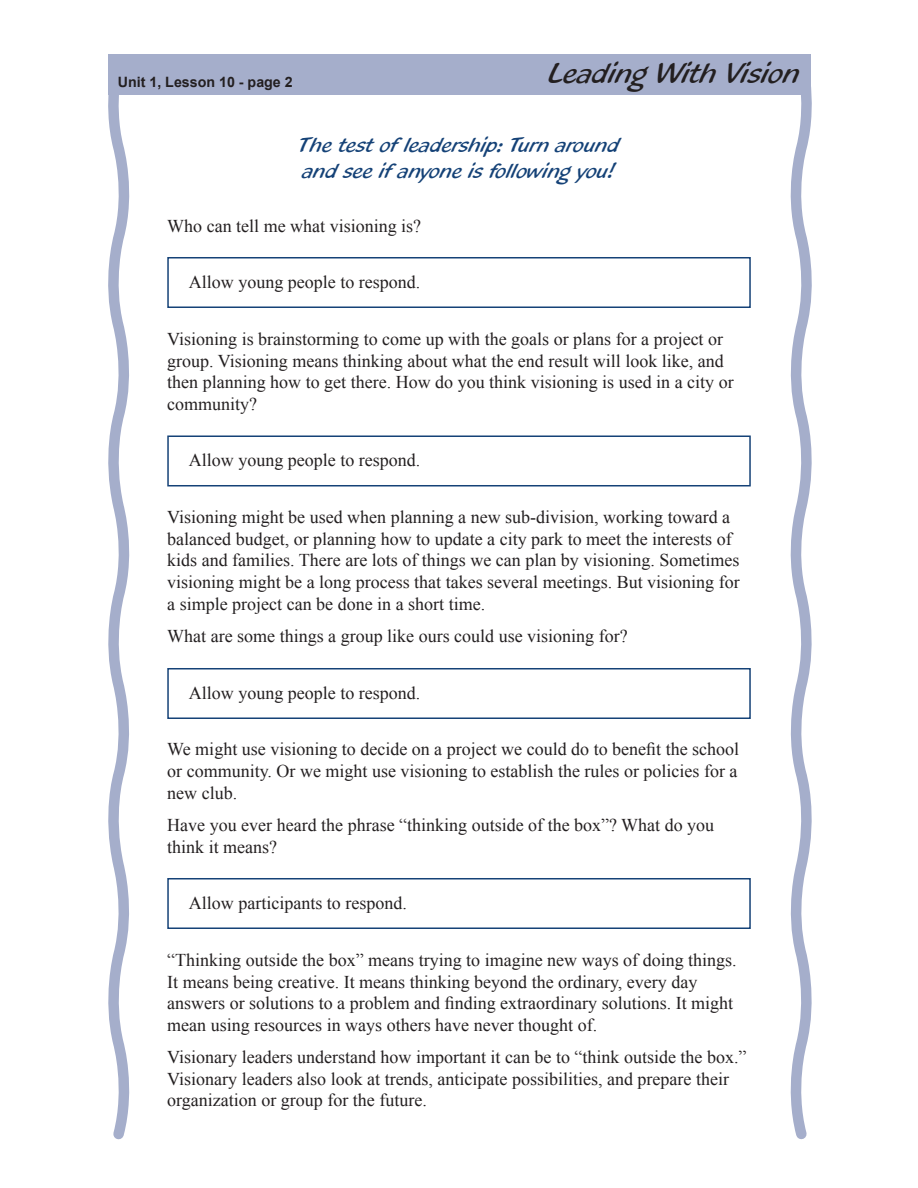
<style>
.page{position:relative;width:918px;height:1188px;background:#fff}
.page>*{position:absolute;margin:0;border:0;box-sizing:border-box;transform-origin:0 0}
.t1{font:30px "Blacklight D";color:#231f20}
.t2{font:21.75px/25.5px "Blacklight D";color:#154277}
.t3{font:18px/21.6px "Times New Roman";color:#231f20}
.t4{font:700 14.25px "Arial";color:#231f20}
</style>
<div class="page">
<div style="left:109px;top:54px;width:702px;height:41px;background:#a5aecb"></div>
<svg style="left:108px;top:73px;width:22px;height:1067px"></svg>
<svg style="left:790px;top:87px;width:22px;height:1053px"></svg>
<div style="left:167px;top:257px;width:584px;height:51px;border:2px solid #154277"></div>
<div style="left:167px;top:435px;width:584px;height:51px;border:2px solid #154277"></div>
<div style="left:167px;top:668px;width:584px;height:51px;border:2px solid #154277"></div>
<div style="left:167px;top:878px;width:584px;height:51px;border:2px solid #154277"></div>
<p class="t4" style="left:118px;top:74px;width:177px">Unit 1, Lesson 10 - page 2</p>
<h1 class="t1" style="left:549px;top:55px;width:253px">Leading With Vision</h1>
<p class="t2" style="left:299px;top:132px;width:322px">The test of leadership: Turn around and see if anyone is following you!</p>
<p class="t3" style="left:167px;top:214px;width:255px">Who can tell me what visioning is?</p>
<p class="t3" style="left:189px;top:271px;width:233px">Allow young people to respond.</p>
<p class="t3" style="left:167px;top:328px;width:568px">Visioning is brainstorming to come up with the goals or plans for a project or group. Visioning means thinking about what the end result will look like, and then planning how to get there. How do you think visioning is used in a city or community?</p>
<p class="t3" style="left:189px;top:449px;width:233px">Allow young people to respond.</p>
<p class="t3" style="left:167px;top:506px;width:574px">Visioning might be used when planning a new sub-division, working toward a balanced budget, or planning how to update a city park to meet the interests of kids and families. There are lots of things we can plan by visioning. Sometimes visioning might be a long process that takes several meetings. But visioning for a simple project can be done in a short time.</p>
<p class="t3" style="left:167px;top:625px;width:462px">What are some things a group like ours could use visioning for?</p>
<p class="t3" style="left:189px;top:682px;width:233px">Allow young people to respond.</p>
<p class="t3" style="left:167px;top:738px;width:574px;text-align:justify">We might use visioning to decide on a project we could do to benefit the school or community. Or we might use visioning to establish the rules or policies for a new club.</p>
<p class="t3" style="left:167px;top:814px;width:549px">Have you ever heard the phrase “thinking outside of the box”? What do you think it means?</p>
<p class="t3" style="left:189px;top:892px;width:219px">Allow participants to respond.</p>
<p class="t3" style="left:167px;top:949px;width:571px">“Thinking outside the box” means trying to imagine new ways of doing things.<br>It means being creative. It means thinking beyond the ordinary, every day answers or solutions to a problem and finding extraordinary solutions. It might mean using resources in ways others have never thought of.</p>
<p class="t3" style="left:167px;top:1046px;width:581px">Visionary leaders understand how important it can be to “think outside the box.”<br>Visionary leaders also look at trends, anticipate possibilities, and prepare their organization or group for the future.</p>
</div>
